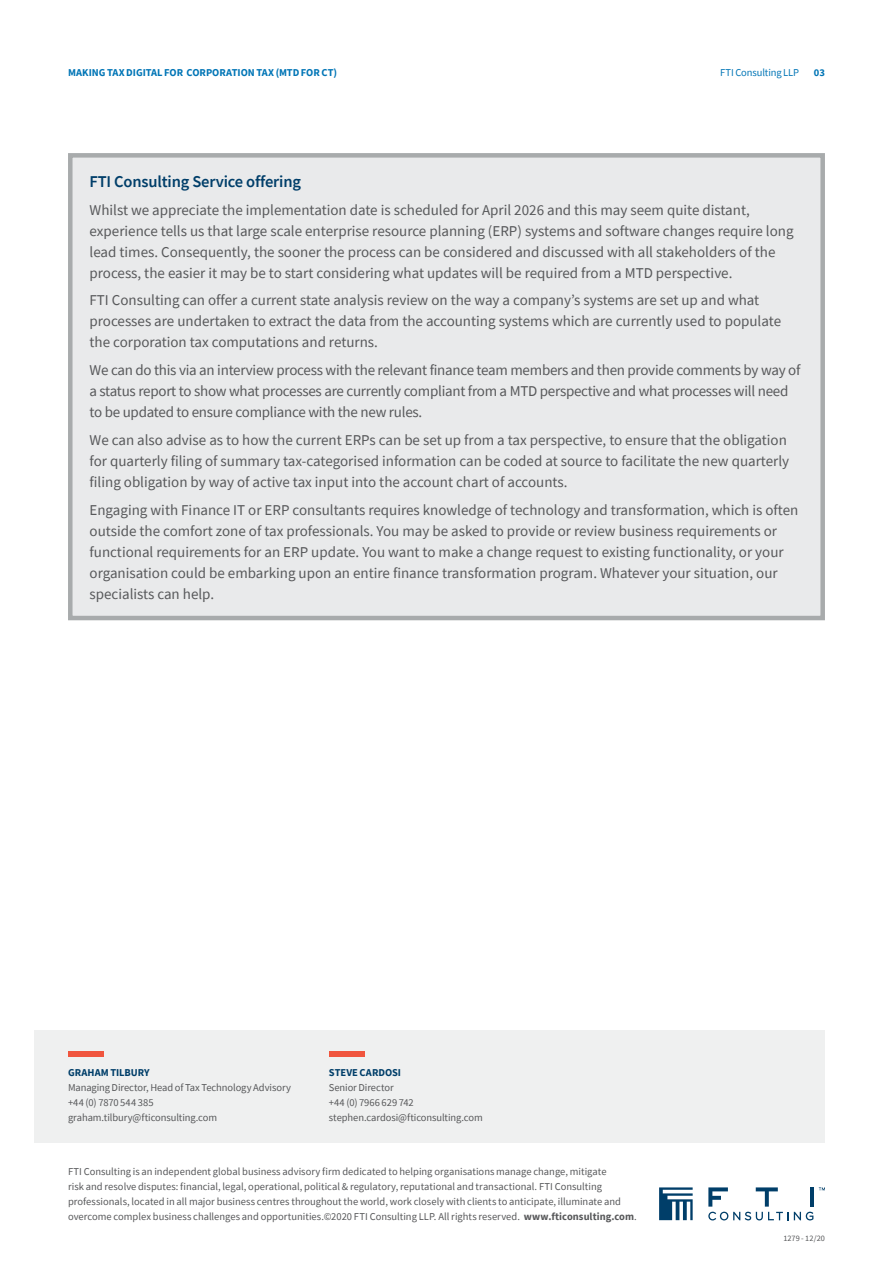
<style>
.page{position:relative;width:893px;height:1263px;background:#fff}
.page>*{position:absolute;margin:0;border:0;box-sizing:border-box;transform-origin:0 0}
._2nd_Level_Subhead{font:600 16.5px "Source Sans Pro";letter-spacing:-.01em;color:#003e69}
.Body_Copy{font:15px/21px "Source Sans Pro";color:#57585a}
.Boilerplate{font:10.5px/15px "Source Sans Pro";color:#57585a}
.Bio_details{font:10.5px "Source Sans Pro";letter-spacing:-.01em;color:#57585a}
.t1{font:700 10.5px "Source Sans Pro";letter-spacing:-.005em;color:#0075b6}
.Bio_Name{font:700 10.5px "Source Sans Pro";letter-spacing:-.005em;color:#003e69}
.t2{font:10.5px "Source Sans Pro";letter-spacing:-.01em;color:#0075b6}
.Job_Reference___on_l{font:8.25px "Source Sans Pro";letter-spacing:.005em;color:#57585a}
.s1{font-weight:700}
</style>
<div class="page">
<svg style="left:659px;top:1187px;width:34px;height:33px"></svg>
<svg style="left:708px;top:1212px;width:105px;height:8px"></svg>
<svg style="left:819px;top:1187px;width:6px;height:3px"></svg>
<svg style="left:756px;top:1187px;width:22px;height:19px"></svg>
<hr style="left:810px;top:1187px;width:4px;height:19px;background:#003e69">
<svg style="left:708px;top:1187px;width:20px;height:19px"></svg>
<div style="left:34px;top:1030px;width:791px;height:112px;background:#eff0f0"></div>
<div style="left:68px;top:1051px;width:36px;height:5px;background:#f0553e"></div>
<div style="left:329px;top:1051px;width:36px;height:5px;background:#f0553e"></div>
<div style="left:70px;top:155px;width:753px;height:463px;background:#e9eaeb"></div>
<div style="left:68px;top:153px;width:757px;height:467px;border:4px solid #a8abac"></div>
<p class="t1" style="left:68px;top:65px;width:81px">MAKING TAX DIGITAL</p>
<p class="t1" style="left:164px;top:65px;width:62px">FOR CORPORATI</p>
<p class="t1" style="left:241px;top:65px;width:98px">ON TAX (MTD FOR CT)</p>
<p class="t2" style="left:720px;top:66px;width:81px">FTI Consulting LLP</p>
<p class="t1" style="left:814px;top:65px;width:13px">03</p>
<p class="_2nd_Level_Subhead" style="left:90px;top:171px;width:213px">FTI Consulting Service offering</p>
<p class="Body_Copy" style="left:90px;top:199px;width:706px">Whilst we appreciate the implementation date is scheduled for April 2026 and this may seem quite distant, experience tells us that large scale enterprise resource planning (ERP) systems and software changes require long lead times. Consequently, the sooner the process can be considered and discussed with all stakeholders of the process, the easier it may be to start considering what updates will be required from a MTD perspective.</p>
<p class="Body_Copy" style="left:90px;top:290px;width:693px">FTI Consulting can offer a current state analysis review on the way a company’s systems are set up and what processes are undertaken to extract the data from the accounting systems which are currently used to populate the corporation tax computations and returns.</p>
<p class="Body_Copy" style="left:90px;top:360px;width:712px">We can do this via an interview process with the relevant finance team members and then provide comments by way of a status report to show what processes are currently compliant from a MTD perspective and what processes will need to be updated to ensure compliance with the new rules.</p>
<p class="Body_Copy" style="left:90px;top:429px;width:701px">We can also advise as to how the current ERPs can be set up from a tax perspective, to ensure that the obligation for quarterly filing of summary tax-categorised information can be coded at source to facilitate the new quarterly filing obligation by way of active tax input into the account chart of accounts.</p>
<p class="Body_Copy" style="left:90px;top:499px;width:710px">Engaging with Finance IT or ERP consultants requires knowledge of technology and transformation, which is often outside the comfort zone of tax professionals. You may be asked to provide or review business requirements or functional requirements for an ERP update. You want to make a change request to existing functionality, or your organisation could be embarking upon an entire finance transformation program. Whatever your situation, our specialists can help.</p>
<p class="Bio_Name" style="left:68px;top:1065px;width:83px">GRAHAM TILBURY</p>
<p class="Bio_details" style="left:68px;top:1081px;width:224px">Managing Director, Head of Tax Technology Advisory</p>
<p class="Bio_details" style="left:68px;top:1096px;width:87px">+44 (0) 7870 544 385</p>
<p class="Bio_details" style="left:68px;top:1111px;width:151px">graham.tilbury@fticonsulting.com</p>
<p class="Bio_Name" style="left:329px;top:1065px;width:74px">STEVE CARDOSI</p>
<p class="Bio_details" style="left:329px;top:1081px;width:66px">Senior Director</p>
<p class="Bio_details" style="left:329px;top:1096px;width:86px">+44 (0) 7966 629 742</p>
<p class="Bio_details" style="left:329px;top:1111px;width:155px">stephen.cardosi@fticonsulting.com</p>
<p class="Boilerplate" style="left:68px;top:1164px;width:570px">FTI Consulting is an independent global business advisory firm dedicated to helping organisations manage change, mitigate<br>risk and resolve disputes: financial, legal, operational, political &amp; regulatory, reputational and transactional. FTI Consulting professionals, located in all major business centres throughout the world, work closely with clients to anticipate, illuminate and overcome complex business challenges and opportunities.©2020 FTI Consulting LLP. All rights reserved. <span class="s1">WWW.FTICONSULTING.COM</span>.</p>
<p class="Job_Reference___on_l" style="left:783px;top:1233px;width:43px">1279 - 12/20</p>
</div>
